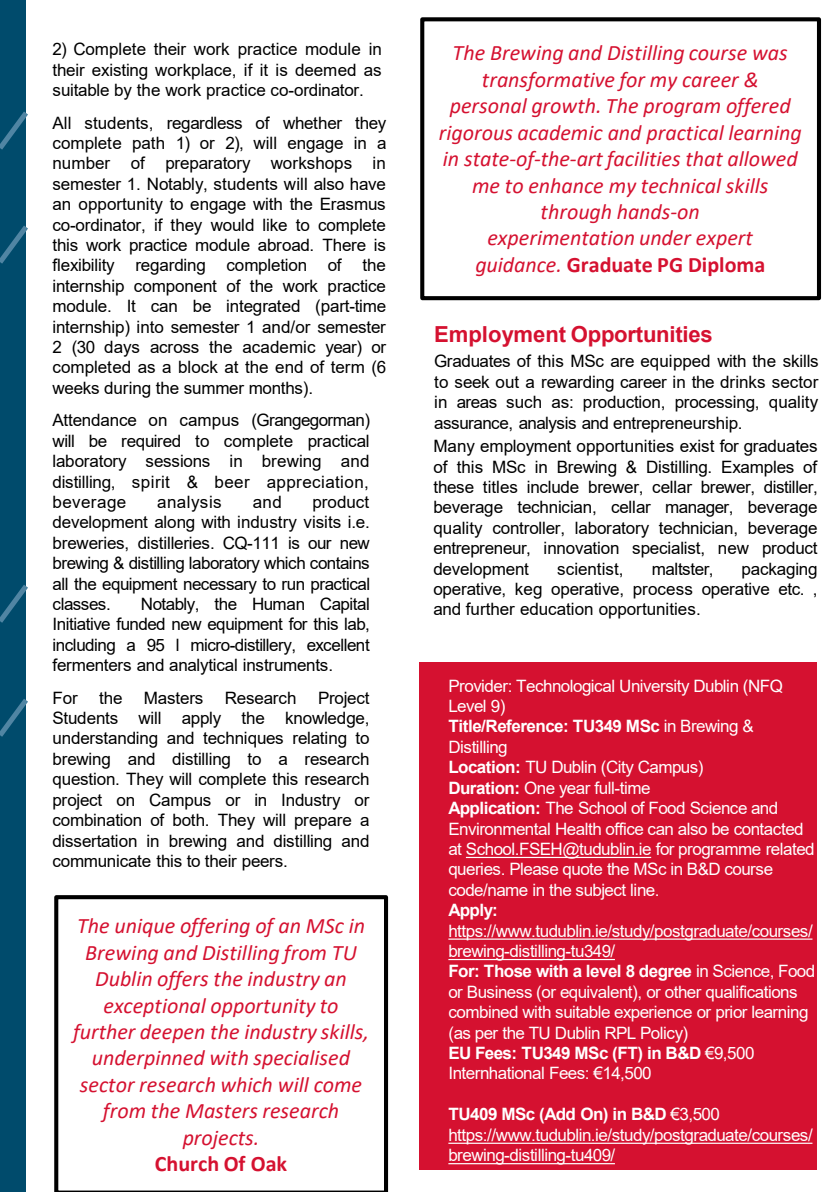
<style>
.page{position:relative;width:840px;height:1192px;background:#fff}
.page>*{position:absolute;margin:0;border:0;box-sizing:border-box;transform-origin:0 0}
.t1{font:italic 22px/26.4px "Calibri";color:#d51130;text-align:center}
.t2{font:700 22px "Arial";letter-spacing:-.005em;color:#d51130}
.t3{font:700 22px "Calibri";color:#d51130}
.t4{font:17px/20.4px "Arial";letter-spacing:-.01em;color:#000;text-align:justify}
.t5{font:17px/20.4px "Arial";letter-spacing:-.035em;color:#fff}
.t6{font:700 17px/20.4px "Arial";letter-spacing:-.035em;color:#fff}
.t7{font:17px "Arial";letter-spacing:.02em;color:#000}
.s1{font-weight:700;font-style:normal}
.s2{font-weight:400}
.s3{font-weight:700}
</style>
<div class="page">
<div style="left:420px;top:662px;width:397px;height:507px;background:#d51130"></div>
<svg style="left:466px;top:856px;width:185px;height:1px"></svg>
<svg style="left:448px;top:938px;width:364px;height:1px"></svg>
<svg style="left:449px;top:958px;width:166px;height:1px"></svg>
<svg style="left:448px;top:1142px;width:364px;height:1px"></svg>
<div style="left:0;top:0;width:26px;height:1191px;background:#004b6c"></div>
<svg style="left:0;top:585px;width:28px;height:38px"></svg>
<svg style="left:0;top:225px;width:28px;height:39px"></svg>
<svg style="left:0;top:699px;width:28px;height:38px"></svg>
<svg style="left:0;top:111px;width:28px;height:39px"></svg>
<svg style="left:54px;top:895px;width:334px;height:296px"></svg>
<div style="left:77px;top:911px;width:293px;height:27px;background:#fff"></div>
<div style="left:85px;top:938px;width:277px;height:27px;background:#fff"></div>
<div style="left:95px;top:964px;width:257px;height:27px;background:#fff"></div>
<div style="left:103px;top:990px;width:240px;height:28px;background:#fff"></div>
<div style="left:73px;top:1017px;width:290px;height:27px;background:#fff"></div>
<div style="left:363px;top:1017px;width:6px;height:27px;background:#fff"></div>
<hr style="left:369px;top:1017px;width:4px;height:27px;background:#fff">
<div style="left:92px;top:1043px;width:161px;height:27px;background:#fff"></div>
<div style="left:253px;top:1043px;width:97px;height:27px;background:#fff"></div>
<div style="left:350px;top:1043px;width:5px;height:27px;background:#fff"></div>
<div style="left:80px;top:1070px;width:287px;height:27px;background:#fff"></div>
<div style="left:103px;top:1096px;width:240px;height:27px;background:#fff"></div>
<div style="left:183px;top:1122px;width:76px;height:28px;background:#fff"></div>
<div style="left:155px;top:1149px;width:132px;height:27px;background:#fff"></div>
<div style="left:420px;top:17px;width:401px;height:283px;background:#fff;border:4px solid #000"></div>
<p class="t4" style="left:53px;top:39px;width:331px">2) Complete their work practice module in their existing workplace, if it is deemed as suitable by the work practice co-ordinator.</p>
<p class="t4" style="left:53px;top:112px;width:336px">All students, regardless of whether they complete path 1) or 2), will engage in a number of preparatory workshops in semester 1. Notably, students will also have an opportunity to engage with the Erasmus co-ordinator, if they would like to complete this work practice module abroad. There is flexibility regarding completion of the internship component of the work practice module. It can be integrated (part-time internship) into semester 1 and/or semester 2 (30 days across the academic year) or completed as a block at the end of term (6 weeks during the summer months).</p>
<p class="t4" style="left:53px;top:410px;width:319px">Attendance on campus (Grangegorman) will be required to complete practical laboratory sessions in brewing and distilling, spirit &amp; beer appreciation, beverage</p>
<p class="t4" style="left:53px;top:491px;width:319px;text-indent:260px">product development along with industry visits i.e. breweries, distilleries. CQ-111 is our new brewing &amp; distilling laboratory which contains all the equipment necessary to run practical classes.</p>
<p class="t7" style="left:157px;top:490px;width:66px">analysis</p>
<p class="t4" style="left:253px;top:491px;width:31px">and</p>
<p class="t4" style="left:53px;top:593px;width:319px;text-indent:88px">Notably, the Human Capital Initiative funded new equipment for this lab, including a 95 l micro-distillery, excellent fermenters and analytical instruments.</p>
<p class="t4" style="left:53px;top:687px;width:27px">For</p>
<p class="t4" style="left:99px;top:687px;width:106px">the Masters</p>
<p class="t4" style="left:225px;top:687px;width:73px">Research</p>
<p class="t4" style="left:53px;top:687px;width:319px;text-indent:266px">Project Students will apply the knowledge, understanding and techniques relating to brewing and distilling to a research question. They will complete this research project on Campus or in Industry or combination of both. They will prepare a dissertation in brewing and distilling and communicate this to their peers.</p>
<p class="t1" style="left:73px;top:911px;width:297px">The unique offering of an MSc in<br>Brewing and Distilling from TU<br>Dublin offers the industry an exceptional opportunity to further deepen the industry skills, underpinned with specialised sector research which will come from the Masters research projects.</p>
<p class="t3" style="left:155px;top:1147px;width:134px">Church Of Oak</p>
<p class="t1" style="left:453px;top:39px;width:337px">The Brewing and Distilling course was transformative for my career &amp;</p>
<p class="t1" style="left:439px;top:92px;width:364px">personal growth. The program offered rigorous academic and practical learning in state-of-the-art facilities that allowed me to enhance my technical skills through hands-on</p>
<p class="t1" style="left:475px;top:224px;width:292px">experimentation under expert guidance. <span class="s1">Graduate PG Diploma</span></p>
<p class="t2" style="left:434px;top:318px;width:280px">Employment Opportunities</p>
<p class="t4" style="left:434px;top:351px;width:386px">Graduates of this MSc are equipped with the skills to seek out a rewarding career in the drinks sector in areas such as: production, processing, quality assurance, analysis and entrepreneurship.</p>
<p class="t4" style="left:433px;top:436px;width:386px">Many employment opportunities exist for graduates of this MSc in Brewing &amp; Distilling. Examples of these titles include brewer, cellar brewer, distiller, beverage technician, cellar manager, beverage quality controller, laboratory technician, beverage entrepreneur, innovation specialist, new product development</p>
<p class="t4" style="left:433px;top:558px;width:386px;text-indent:308px">packaging operative, keg operative, process operative etc. , and further education opportunities.</p>
<p class="t4" style="left:557px;top:558px;width:68px">scientist,</p>
<p class="t4" style="left:652px;top:558px;width:63px">maltster,</p>
<p class="t5" style="left:448px;top:675px;width:336px">Provider: Technological University Dublin (NFQ<br>Level 9)</p>
<p class="t6" style="left:448px;top:716px;width:307px">Title/Reference: TU349 MSc <span class="s2">in Brewing &amp;<br>Distilling</span></p>
<p class="t5" style="left:448px;top:756px;width:257px"><span class="s3">Location:</span> TU Dublin (City Campus)</p>
<p class="t5" style="left:448px;top:777px;width:204px"><span class="s3">Duration:</span> One year full-time</p>
<p class="t5" style="left:448px;top:797px;width:368px"><span class="s3">Application:</span> The School of Food Science and Environmental Health office can also be contacted at School.FSEH@tudublin.ie for programme related queries. Please quote the MSc in B&amp;D course code/name in the subject line.</p>
<p class="t5" style="left:448px;top:899px;width:366px"><span class="s3">Apply: </span>https://www.tudublin.ie/study/postgraduate/courses/ brewing-distilling-tu349/</p>
<p class="t5" style="left:448px;top:960px;width:368px"><span class="s3">For: Those with a level 8 degree</span> in Science, Food or Business (or equivalent), or other qualifications combined with suitable experience or prior learning (as per the TU Dublin RPL Policy)</p>
<p class="t6" style="left:448px;top:1042px;width:308px">EU Fees: TU349 MSc (FT) in B&amp;D <span class="s2">€9,500</span></p>
<p class="t5" style="left:448px;top:1062px;width:205px">Internhational Fees: €14,500</p>
<p class="t6" style="left:448px;top:1104px;width:273px">TU409 MSc (Add On) in B&amp;D <span class="s2">€3,500</span></p>
<p class="t5" style="left:448px;top:1124px;width:366px">https://www.tudublin.ie/study/postgraduate/courses/ brewing-distilling-tu409/</p>
</div>
